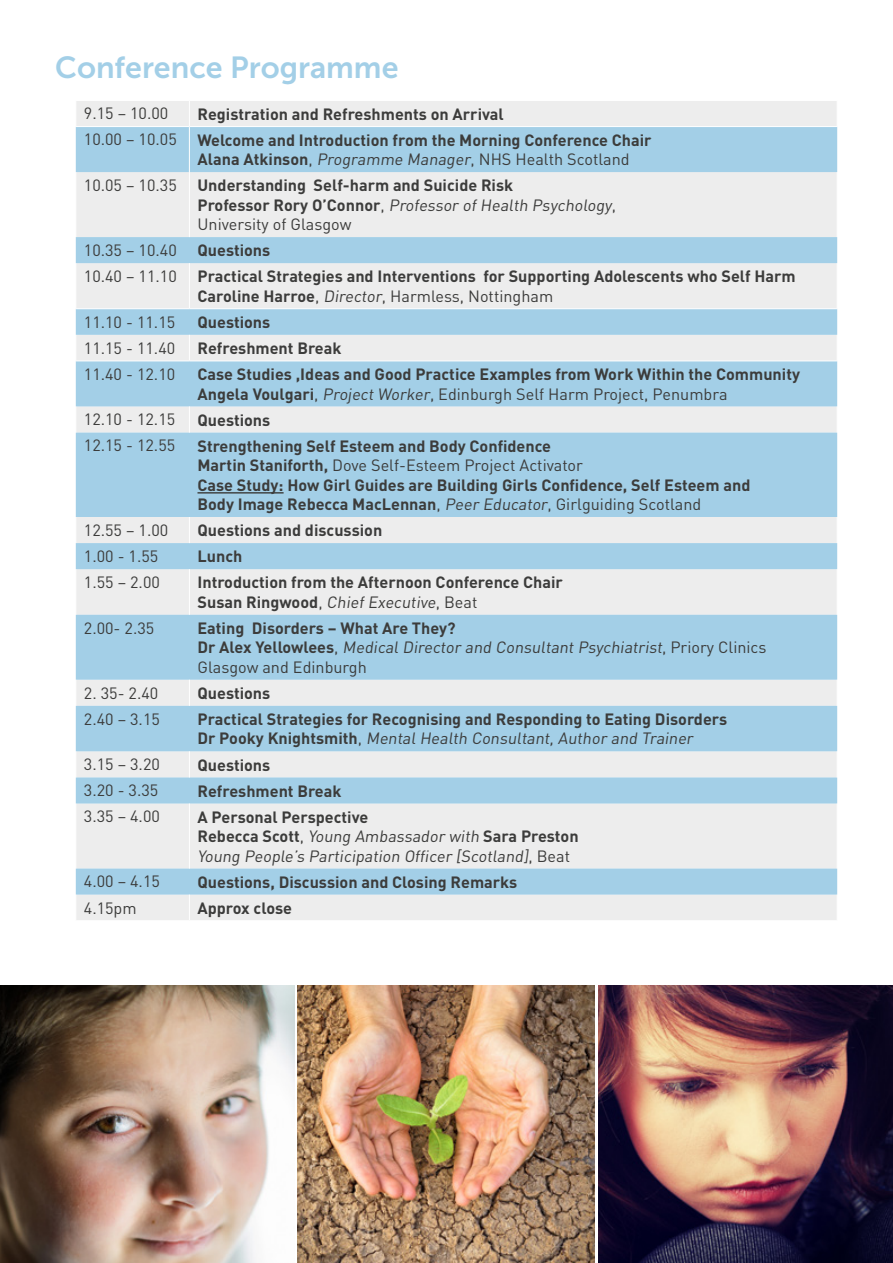
<style>
.page{position:relative;width:893px;height:1263px;background:#fff}
.page>*{position:absolute;margin:0;border:0;box-sizing:border-box;transform-origin:0 0}
.t1{font:30.3px "Museo Sans 700";color:#a3cfe7}
.t2{font:700 16.2px/19.5px "DIN";color:#3c3c3b}
.t3{font:16.2px/19.5px "DIN";color:#3c3c3b}
.s1{font-weight:400}
.s2{font-weight:700}
</style>
<div class="page">
<div style="left:76px;top:172px;width:761px;height:748px;background:#ededed"></div>
<div style="left:76px;top:237px;width:761px;height:26px;background:#a3cfe7"></div>
<svg style="left:76px;top:361px;width:761px;height:534px;background:#c0dbe9"></svg>
<hr style="left:189px;top:172px;width:1px;height:65px;background:#fff">
<svg style="left:75px;top:101px;width:763px;height:71px;background:#bdd9e9"></svg>
<hr style="left:75px;top:126px;width:114px;height:1px;background:#fff">
<hr style="left:189px;top:126px;width:649px;height:1px;background:#fff">
<svg style="left:189px;top:895px;width:1px;height:25px"></svg>
<hr style="left:189px;top:263px;width:1px;height:45px;background:#fff">
<hr style="left:75px;top:308px;width:114px;height:1px;background:#fff">
<hr style="left:189px;top:308px;width:649px;height:1px;background:#fff">
<svg style="left:75px;top:309px;width:763px;height:51px;background:#c8deea"></svg>
<hr style="left:75px;top:360px;width:114px;height:1px;background:#fff">
<hr style="left:189px;top:360px;width:649px;height:1px;background:#fff">
<svg style="left:189px;top:406px;width:1px;height:27px"></svg>
<svg style="left:189px;top:517px;width:1px;height:26px"></svg>
<hr style="left:189px;top:569px;width:1px;height:46px;background:#fff">
<svg style="left:189px;top:680px;width:1px;height:26px"></svg>
<svg style="left:189px;top:751px;width:1px;height:26px"></svg>
<hr style="left:189px;top:803px;width:1px;height:65px;background:#fff">
<hr style="left:197px;top:492px;width:87px;height:1px;background:#3c3c3b">
<img style="left:0;top:985px;width:294px;height:278px">
<img style="left:297px;top:985px;width:298px;height:278px">
<img style="left:598px;top:985px;width:295px;height:278px">
<h1 class="t1" style="left:55px;top:51px;width:345px">Conference Programme</h1>
<p class="t3" style="left:84px;top:103px;width:86px">9.15 – 10.00</p>
<p class="t2" style="left:197px;top:103px;width:308px">Registration and Refreshments on Arrival</p>
<p class="t3" style="left:84px;top:130px;width:94px">10.00 – 10.05</p>
<p class="t2" style="left:197px;top:129px;width:456px">Welcome and Introduction from the Morning Conference Chair<br>Alana Atkinson<span class="s1">, Programme Manager, NHS Health Scotland</span></p>
<p class="t3" style="left:84px;top:175px;width:94px">10.05 – 10.35</p>
<p class="t2" style="left:197px;top:175px;width:420px">Understanding Self-harm and Suicide Risk<br>P ro fess o r R o ry O ’ C o n n o r <span class="s1">, Professor of Health Psychology,<br>University of Glasgow</span></p>
<p class="t3" style="left:84px;top:240px;width:94px">10.35 – 10.40</p>
<p class="t2" style="left:197px;top:240px;width:74px">Questions</p>
<p class="t3" style="left:84px;top:266px;width:94px">10.40 – 11.10</p>
<p class="t2" style="left:197px;top:266px;width:600px">Practical Strategies and Interventions for Supporting Adolescents who Self Harm<br>Caroline Harroe<span class="s1">, Director, Harmless, Nottingham</span></p>
<p class="t3" style="left:84px;top:312px;width:93px">11.10 - 11.15</p>
<p class="t2" style="left:197px;top:312px;width:74px">Questions</p>
<p class="t3" style="left:84px;top:338px;width:93px">11.15 - 11.40</p>
<p class="t2" style="left:197px;top:338px;width:146px">Refreshment Break</p>
<p class="t3" style="left:84px;top:364px;width:93px">11.40 - 12.10</p>
<p class="t2" style="left:197px;top:364px;width:604px">Case Studies ,Ideas and Good Practice Examples from Work Within the Community<br>Angela Voulgari<span class="s1">, Project Worker, Edinburgh Self Harm Project, Penumbra</span></p>
<p class="t3" style="left:84px;top:409px;width:93px">12.10 - 12.15</p>
<p class="t2" style="left:197px;top:409px;width:74px">Questions</p>
<p class="t3" style="left:84px;top:436px;width:93px">12.15 - 12.55</p>
<p class="t2" style="left:197px;top:435px;width:554px">Strengthening Self Esteem and Body Confidence<br>Martin Staniforth, <span class="s1">Dove Self-Esteem Project Activator<br></span>Case Study: How Girl Guides are Building Girls Confidence, Self Esteem and Body Image Rebecca MacLennan<span class="s1">, Peer Educator, Girlguiding Scotland</span></p>
<p class="t3" style="left:84px;top:520px;width:86px">12.55 – 1.00</p>
<p class="t2" style="left:197px;top:520px;width:186px">Questions and discussion</p>
<p class="t3" style="left:84px;top:546px;width:76px">1.00 - 1.55</p>
<p class="t2" style="left:197px;top:546px;width:46px">Lunch</p>
<p class="t3" style="left:84px;top:572px;width:78px">1.55 – 2.00</p>
<p class="t2" style="left:197px;top:572px;width:367px">Introduction from the Afternoon Conference Chair<br>Susan Ringwood<span class="s1">, Chief Executive, Beat</span></p>
<p class="t3" style="left:84px;top:618px;width:72px">2.00- 2.35</p>
<p class="t3" style="left:197px;top:618px;width:571px"><span class="s2">Eating Disorders – What Are They?<br>D r Alex Ye l lowlees</span> , Medical Director and Consultant Psychiatrist, P ri o ry C l i n i cs<br>Glasgow and Edinburgh</p>
<p class="t3" style="left:84px;top:683px;width:76px">2. 35- 2.40</p>
<p class="t2" style="left:197px;top:683px;width:74px">Questions</p>
<p class="t3" style="left:84px;top:709px;width:78px">2.40 – 3.15</p>
<p class="t2" style="left:197px;top:709px;width:531px">Practical Strategies for Recognising and Responding to Eating Disorders<br>D r Poo ky Kn i g hts m it h <span class="s1">, Mental Health Consultant, Author and Trainer</span></p>
<p class="t3" style="left:84px;top:754px;width:78px">3.15 – 3.20</p>
<p class="t2" style="left:197px;top:754px;width:74px">Questions</p>
<p class="t3" style="left:84px;top:780px;width:76px">3.20 - 3.35</p>
<p class="t2" style="left:197px;top:780px;width:146px">Refreshment Break</p>
<p class="t3" style="left:84px;top:806px;width:78px">3.35 – 4.00</p>
<p class="t3" style="left:197px;top:807px;width:383px"><span class="s2">A Personal Perspective<br>Rebecca Scott</span>, Young Ambassador with<span class="s2">Sara Preston<br></span>Young People’s Participation Officer [Scotland], B e a t</p>
<p class="t3" style="left:84px;top:871px;width:78px">4.00 – 4.15</p>
<p class="t2" style="left:197px;top:871px;width:321px">Questions, Discussion and Closing Remarks</p>
<p class="t3" style="left:84px;top:898px;width:54px">4.15pm</p>
<p class="t2" style="left:197px;top:897px;width:96px">Approx close</p>
</div>
